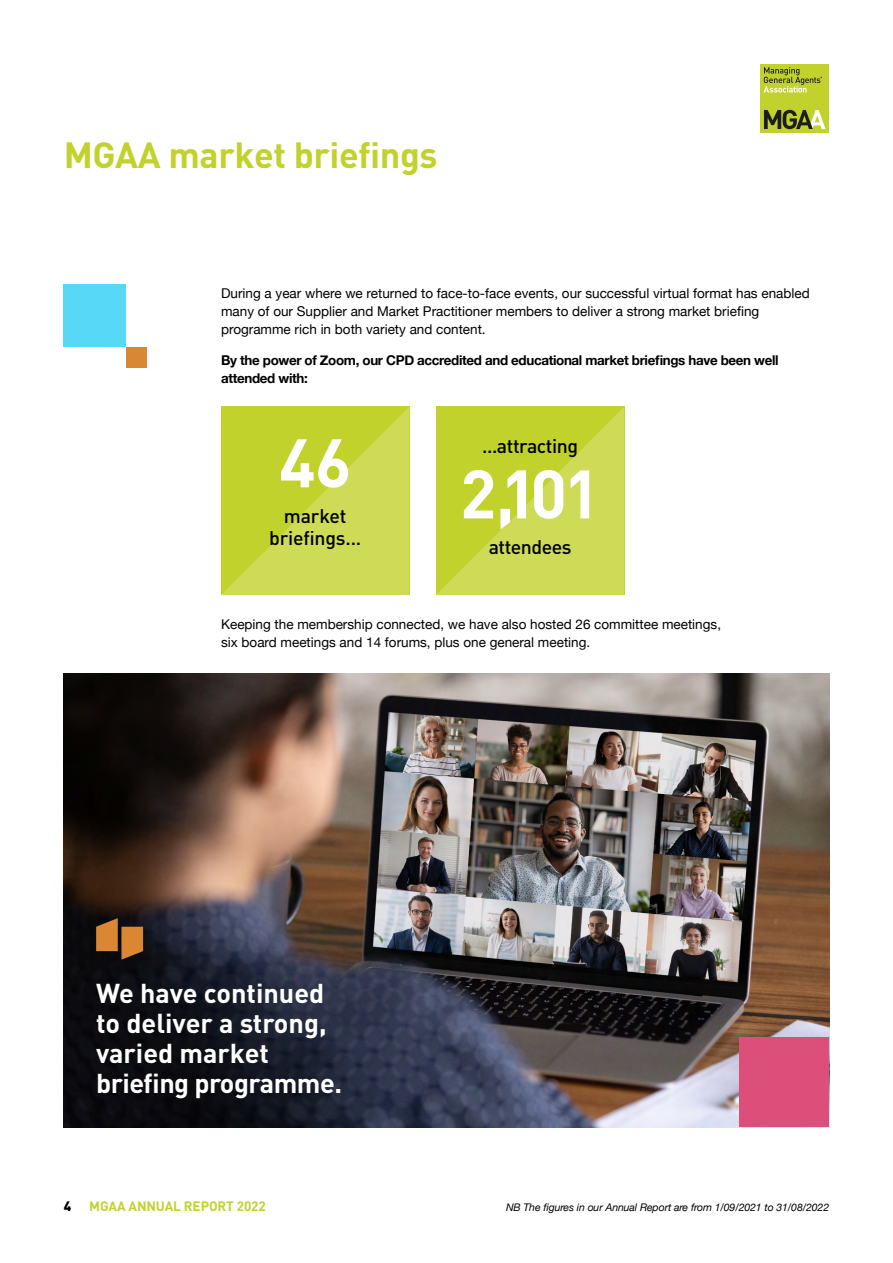
<style>
.page{position:relative;width:893px;height:1263px;background:#fff}
.page>*{position:absolute;margin:0;border:0;box-sizing:border-box;transform-origin:0 0}
.t1{font:700 67.5px "DIN";color:#fff}
.t2{font:700 36px "DIN";letter-spacing:-.01em;color:#c2d22d}
.t3{font:700 27px/30px "DIN";color:#fff}
.t4{font:500 19.5px/22.5px "DIN";letter-spacing:-.025em;color:#000;text-align:center}
.t5{font:13.5px/18px "Helvetica Neue";color:#000}
.t6{font:700 13.5px/18px "Helvetica Neue";letter-spacing:-.025em;color:#000}
.t7{font:700 13.5px "DIN";letter-spacing:-.01em;color:#c2d22d}
.t8{font:900 13.5px "DIN";color:#000}
.t9{font:italic 10.5px "Helvetica Neue";letter-spacing:-.01em;color:#000}
</style>
<div class="page">
<div style="left:64px;top:285px;width:62px;height:62px;background:#57d8f7"></div>
<div style="left:126px;top:347px;width:20px;height:21px;background:#d98732"></div>
<img style="left:64px;top:674px;width:765px;height:453px">
<div style="left:739px;top:1037px;width:90px;height:90px;background:#db4f7a"></div>
<svg style="left:221px;top:407px;width:188px;height:188px;background:#c7d641"></svg>
<svg style="left:436px;top:407px;width:188px;height:188px;background:#c7d641"></svg>
<svg style="left:96px;top:918px;width:47px;height:42px;background:#8c5825"></svg>
<div style="left:760px;top:64px;width:69px;height:68px;background:#c2d22d"></div>
<svg style="left:763px;top:67px;width:59px;height:26px"></svg>
<svg style="left:764px;top:110px;width:61px;height:19px"></svg>
<h2 class="t2" style="left:64px;top:131px;width:375px">MGAA market briefings</h2>
<p class="t5" style="left:221px;top:285px;width:590px">During a year where we returned to face-to-face events, our successful virtual format has enabled many of our Supplier and Market Practitioner members to deliver a strong market briefing programme rich in both variety and content.</p>
<p class="t6" style="left:221px;top:351px;width:559px">By the power of Zoom, our CPD accredited and educational market briefings have been well attended with:</p>
<h1 class="t1" style="left:279px;top:419px;width:74px">46</h1>
<h3 class="t4" style="left:269px;top:504px;width:94px">market briefings...</h3>
<h3 class="t4" style="left:482px;top:434px;width:97px">...attracting</h3>
<h1 class="t1" style="left:460px;top:450px;width:142px">2,101</h1>
<h3 class="t4" style="left:489px;top:535px;width:84px">attendees</h3>
<p class="t5" style="left:221px;top:616px;width:501px">Keeping the membership connected, we have also hosted 26 committee meetings, six board meetings and 14 forums, plus one general meeting.</p>
<h3 class="t3" style="left:96px;top:977px;width:247px">We have continued to deliver a strong, varied market briefing programme.</h3>
<p class="t8" style="left:64px;top:1196px;width:9px">4</p>
<p class="t7" style="left:89px;top:1197px;width:178px">MGAA ANNUAL REPORT 2022</p>
<p class="t9" style="left:506px;top:1199px;width:325px">NB The figures in our Annual Report are from 1/09/2021 to 31/08/2022</p>
</div>
